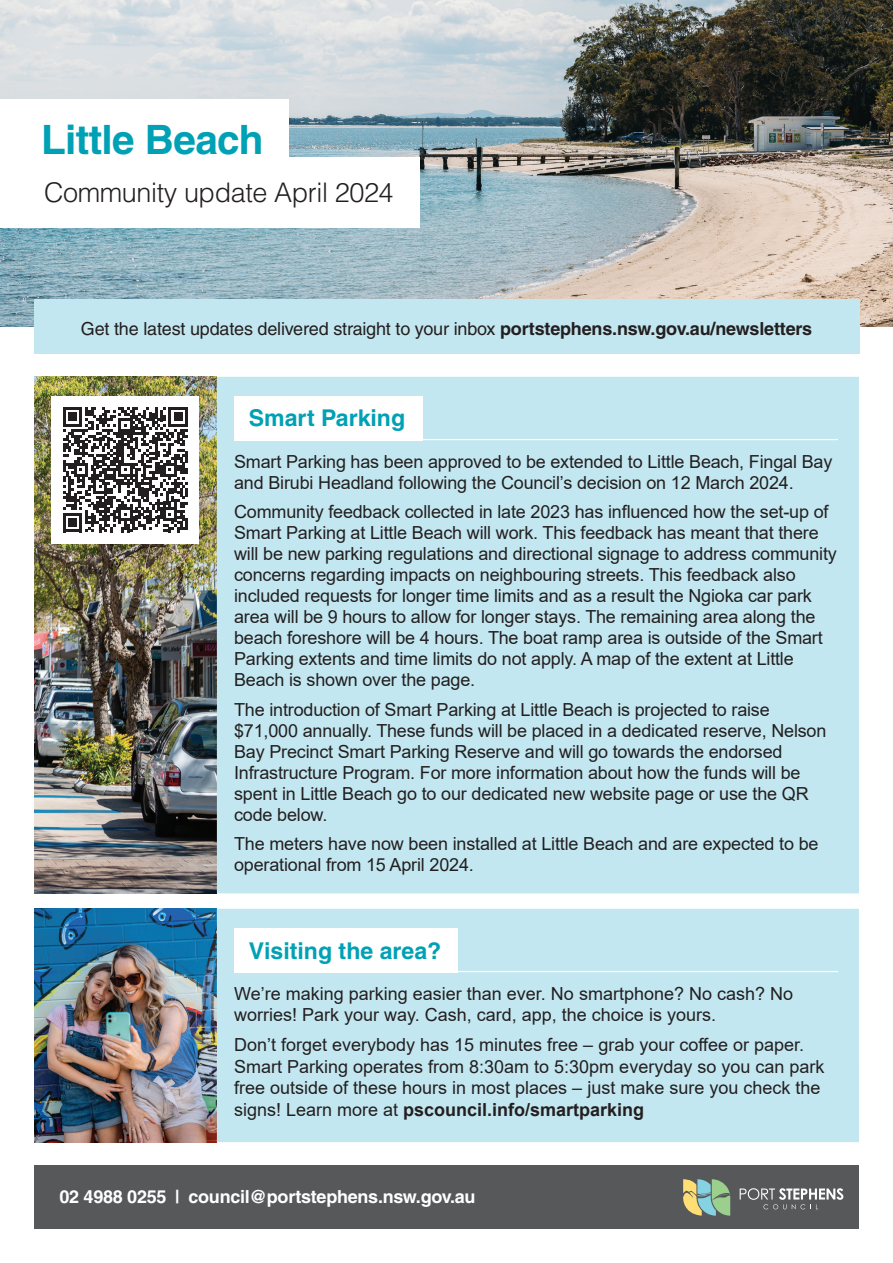
<style>
.page{position:relative;width:893px;height:1263px;background:#fff}
.page>*{position:absolute;margin:0;border:0;box-sizing:border-box;transform-origin:0 0}
.t1{font:700 40.5px "Helvetica";letter-spacing:-.015em;color:#00a1b5}
.t2{font:300 27px "Helvetica";letter-spacing:-.015em;color:#231f20}
.t3{font:700 23.1px "Helvetica";color:#00a1b5}
.t4{font:18px/21px "Arial";letter-spacing:-.01em;color:#231f20}
.t5{font:18px "Helvetica";letter-spacing:-.01em;color:#231f20}
.t6{font:700 18px "Helvetica";letter-spacing:-.015em;color:#fff}
.s1{font-weight:700}
</style>
<div class="page">
<img style="left:34px;top:377px;width:183px;height:516px">
<img style="left:34px;top:909px;width:183px;height:233px">
<img style="left:0;top:0;width:893px;height:327px">
<div style="left:0;top:157px;width:419px;height:70px;background:#fff"></div>
<div style="left:0;top:99px;width:289px;height:80px;background:#fff"></div>
<div style="left:34px;top:299px;width:825px;height:55px;background:#c3e7f0"></div>
<div style="left:34px;top:1165px;width:825px;height:64px;background:#57585a"></div>
<svg style="left:740px;top:1188px;width:103px;height:21px"></svg>
<svg style="left:683px;top:1179px;width:47px;height:37px"></svg>
<div style="left:52px;top:396px;width:147px;height:147px;background:#fff"></div>
<svg style="left:63px;top:407px;width:125px;height:125px"></svg>
<div style="left:217px;top:377px;width:642px;height:516px;background:#c3e7f0"></div>
<div style="left:217px;top:909px;width:642px;height:233px;background:#c3e7f0"></div>
<div style="left:234px;top:396px;width:189px;height:44px;background:#fff"></div>
<div style="left:234px;top:928px;width:223px;height:44px;background:#fff"></div>
<hr style="left:234px;top:439px;width:604px;height:1px;background:#fff">
<hr style="left:234px;top:971px;width:604px;height:1px;background:#fff">
<h1 class="t1" style="left:41px;top:115px;width:224px">Little Beach</h1>
<h2 class="t2" style="left:44px;top:176px;width:351px">Community update April 2024</h2>
<p class="t5" style="left:81px;top:318px;width:733px">Get the latest updates delivered straight to your inbox <span class="s1">portstephens.nsw.gov.au/newsletters</span></p>
<p class="t3" style="left:249px;top:404px;width:158px">Smart Parking</p>
<p class="t4" style="left:234px;top:451px;width:600px">Smart Parking has been approved to be extended to Little Beach, Fingal Bay and Birubi Headland following the Council’s decision on 12 March 2024.</p>
<p class="t4" style="left:234px;top:501px;width:604px">Community feedback collected in late 2023 has influenced how the set-up of Smart Parking at Little Beach will work. This feedback has meant that there will be new parking regulations and directional signage to address community concerns regarding impacts on neighbouring streets. This feedback also included requests for longer time limits and as a result the Ngioka car park area will be 9 hours to allow for longer stays. The remaining area along the beach foreshore will be 4 hours. The boat ramp area is outside of the Smart Parking extents and time limits do not apply. A map of the extent at Little Beach is shown over the page.</p>
<p class="t4" style="left:234px;top:699px;width:594px">The introduction of Smart Parking at Little Beach is projected to raise $71,000 annually. These funds will be placed in a dedicated reserve, Nelson Bay Precinct Smart Parking Reserve and will go towards the endorsed Infrastructure Program. For more information about how the funds will be spent in Little Beach go to our dedicated new website page or use the QR code below.</p>
<p class="t4" style="left:234px;top:833px;width:586px">The meters have now been installed at Little Beach and are expected to be operational from 15 April 2024.</p>
<p class="t3" style="left:249px;top:937px;width:194px">Visiting the area?</p>
<p class="t4" style="left:234px;top:982px;width:560px;line-height:21.6px">We’re making parking easier than ever. No smartphone? No cash? No worries! Park your way. Cash, card, app, the choice is yours.</p>
<p class="t4" style="left:234px;top:1034px;width:592px;line-height:21.6px">Don’t forget everybody has 15 minutes free – grab your coffee or paper.<br>Smart Parking operates from 8:30am to 5:30pm everyday so you can park free outside of these hours in most places – just make sure you check the signs! Learn more at <span class="s1">pscouncil.info/smartparking</span></p>
<p class="t6" style="left:59px;top:1186px;width:418px">02 4988 0255 | council@portstephens.nsw.gov.au</p>
</div>
